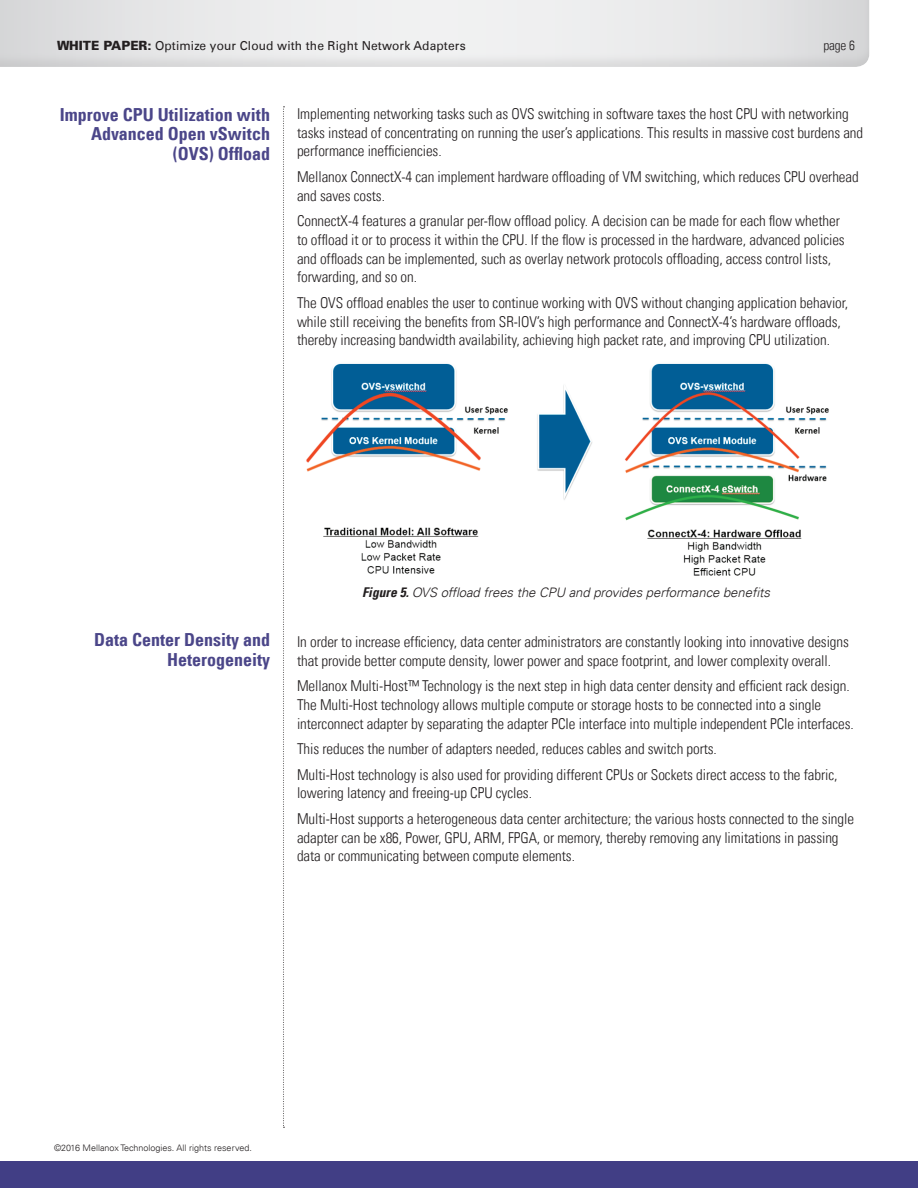
<style>
.page{position:relative;width:918px;height:1188px;background:#fff}
.page>*{position:absolute;margin:0;border:0;box-sizing:border-box;transform-origin:0 0}
.t1{font:700 condensed 18px/19.5px "Univers LT";color:#4b4689;text-align:right}
.t2{font:300 condensed 15px/18.8px "Univers LT";letter-spacing:-.005em;color:#231f20}
.t3{font:300 condensed 13.5px "Univers LT";color:#231f20}
.t4{font:italic 300 13.2px "Univers LT";letter-spacing:-.005em;color:#231f20}
.t5{font:12.3px "Univers LT";letter-spacing:.01em;color:#231f20}
.t6{font:300 9px "Univers LT";color:#231f20}
.s1{font-weight:900;font-size:12.75px}
.s2{font-weight:700;font-stretch:condensed;font-size:13.5px}
</style>
<div class="page">
<div style="left:0;top:0;width:869px;height:68px;background:#231f20;opacity:.25"></div>
<svg style="left:283px;top:106px;width:2px;height:1022px"></svg>
<div style="left:0;top:1161px;width:918px;height:27px;background:#413e85"></div>
<img style="left:306px;top:363px;width:523px;height:213px">
<p class="t5" style="left:57px;top:38px;width:410px"><span class="s1">WHITE PAPER:</span> Optimize your Cloud with the Right Network Adapters</p>
<p class="t3" style="left:823px;top:37px;width:33px">page 6</p>
<p class="t1" style="left:60px;top:105px;width:212px">Improve CPU Utilization with<br>Advanced Open vSwitch (OVS) Offload</p>
<p class="t2" style="left:297px;top:104px;width:568px">Implementing networking tasks such as OVS switching in software taxes the host CPU with networking tasks instead of concentrating on running the user’s applications. This results in massive cost burdens and performance inefficiencies.</p>
<p class="t2" style="left:297px;top:167px;width:563px">Mellanox ConnectX-4 can implement hardware offloading of VM switching, which reduces CPU overhead and saves costs.</p>
<p class="t2" style="left:297px;top:211px;width:549px">ConnectX-4 features a granular per-flow offload policy. A decision can be made for each flow whether to offload it or to process it within the CPU. If the flow is processed in the hardware, advanced policies and offloads can be implemented, such as overlay network protocols offloading, access control lists, forwarding, and so on.</p>
<p class="t2" style="left:297px;top:293px;width:553px">The OVS offload enables the user to continue working with OVS without changing application behavior, while still receiving the benefits from SR-IOV’s high performance and ConnectX-4’s hardware offloads, thereby increasing bandwidth availability, achieving high packet rate, and improving CPU utilization.</p>
<p class="t1" style="left:94px;top:630px;width:177px">Data Center Density and<br>Heterogeneity</p>
<p class="t4" style="left:362px;top:585px;width:409px"><span class="s2">Figure 5.</span> OVS offload frees the CPU and provides performance benefits</p>
<p class="t2" style="left:297px;top:632px;width:553px">In order to increase efficiency, data center administrators are constantly looking into innovative designs that provide better compute density, lower power and space footprint, and lower complexity overall.</p>
<p class="t2" style="left:297px;top:676px;width:558px">Mellanox Multi-Host™ Technology is the next step in high data center density and efficient rack design.<br>The Multi-Host technology allows multiple compute or storage hosts to be connected into a single interconnect adapter by separating the adapter PCIe interface into multiple independent PCIe interfaces.</p>
<p class="t2" style="left:297px;top:736px;width:542px;line-height:25.5px">This reduces the number of adapters needed, reduces cables and switch ports.<br>Multi-Host technology is also used for providing different CPUs or Sockets direct access to the fabric,</p>
<p class="t2" style="left:297px;top:780px;width:559px;line-height:25.5px">lowering latency and freeing-up CPU cycles.<br>Multi-Host supports a heterogeneous data center architecture; the various hosts connected to the single</p>
<p class="t2" style="left:297px;top:828px;width:543px">adapter can be x86, Power, GPU, ARM, FPGA, or memory, thereby removing any limitations in passing data or communicating between compute elements.</p>
<p class="t6" style="left:54px;top:1143px;width:199px">©2016 Mellanox Technologies. All rights reserved.</p>
</div>
